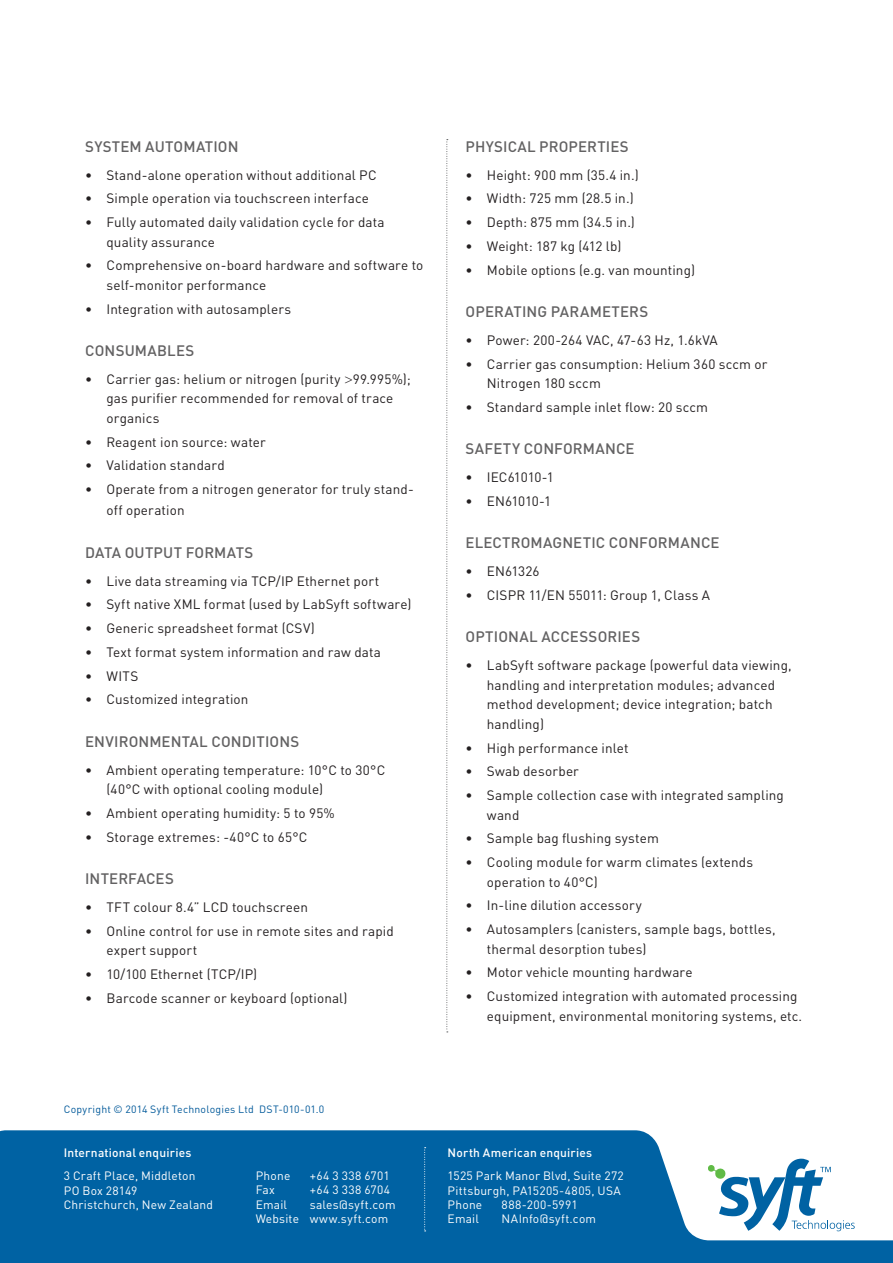
<style>
.page{position:relative;width:893px;height:1263px;background:#fff}
.page>*{position:absolute;margin:0;border:0;box-sizing:border-box;transform-origin:0 0}
.t1{font:500 15px "DIN";letter-spacing:.02em;color:#636263}
.t2{font:500 15px "DIN";letter-spacing:.11em;color:#636263}
.t3{font:13.5px/19.5px "DIN";letter-spacing:.01em;color:#231f20}
.t4{font:13.5px "DIN";letter-spacing:-.015em;color:#231f20}
.t5{font:12px/14.4px "DIN";letter-spacing:.015em;color:#fff}
.t6{font:500 12px "DIN";letter-spacing:.015em;color:#fff}
.t7{font:12px "DIN";letter-spacing:.035em;color:#fff}
.t8{font:12px "DIN";letter-spacing:.04em;color:#fff}
.t9{font:10.5px "DIN";letter-spacing:.02em;color:#00599a}
.s1{font-family:"Avenir";font-weight:300}
</style>
<div class="page">
<svg style="left:0;top:1130px;width:893px;height:133px;background:#2176af"></svg>
<svg style="left:708px;top:1159px;width:147px;height:72px"></svg>
<svg style="left:424px;top:1147px;width:2px;height:84px"></svg>
<svg style="left:446px;top:139px;width:2px;height:893px"></svg>
<p class="t1" style="left:85px;top:137px;width:155px">SYSTEM AUTOMATION</p>
<p class="t3" style="left:85px;top:165px;width:293px">• Stand-alone operation without additional PC</p>
<p class="t3" style="left:85px;top:189px;width:285px">• Simple operation via touchscreen interface</p>
<p class="t3" style="left:106px;top:212px;width:280px;text-indent:-21px">• Fully automated daily validation cycle for data quality assurance</p>
<p class="t3" style="left:106px;top:256px;width:318px;text-indent:-21px">• Comprehensive on-board hardware and software to self-monitor performance</p>
<p class="t3" style="left:85px;top:299px;width:207px">• Integration with autosamplers</p>
<p class="t1" style="left:85px;top:341px;width:111px">CONSUMABLES</p>
<p class="t3" style="left:106px;top:369px;width:306px;text-indent:-21px">• Carrier gas: helium or nitrogen (purity <span class="s1">&gt;</span>99.995%); gas purifier recommended for removal of trace organics</p>
<p class="t3" style="left:85px;top:432px;width:182px">• Reagent ion source: water</p>
<p class="t3" style="left:85px;top:456px;width:141px">• Validation standard</p>
<p class="t3" style="left:106px;top:479px;width:309px;line-height:21px;text-indent:-21px">• Operate from a nitrogen generator for truly stand&shy;off operation</p>
<p class="t1" style="left:85px;top:542px;width:170px">DATA OUTPUT FORMATS</p>
<p class="t3" style="left:85px;top:571px;width:296px">• Live data streaming via TCP/IP Ethernet port</p>
<p class="t3" style="left:85px;top:594px;width:328px">• Syft native XML format (used by LabSyft software)</p>
<p class="t3" style="left:85px;top:618px;width:231px">• Generic spreadsheet format (CSV)</p>
<p class="t3" style="left:85px;top:642px;width:297px">• Text format system information and raw data</p>
<p class="t3" style="left:85px;top:666px;width:55px">• WITS</p>
<p class="t3" style="left:85px;top:689px;width:165px">• Customized integration</p>
<p class="t1" style="left:85px;top:731px;width:216px">ENVIRONMENTAL CONDITIONS</p>
<p class="t3" style="left:106px;top:760px;width:280px;text-indent:-21px">• Ambient operating temperature: 10°C to 30°C (40°C with optional cooling module)</p>
<p class="t3" style="left:85px;top:803px;width:251px">• Ambient operating humidity: 5 to 95%</p>
<p class="t3" style="left:85px;top:827px;width:224px">• Storage extremes: -40°C to 65°C</p>
<p class="t1" style="left:85px;top:869px;width:90px">I NTERFACES</p>
<p class="t3" style="left:85px;top:897px;width:224px">• TFT colour 8.4” LCD touchscreen</p>
<p class="t3" style="left:106px;top:921px;width:289px;text-indent:-21px">• Online control for use in remote sites and rapid expert support</p>
<p class="t3" style="left:85px;top:964px;width:174px">• 10/100 Ethernet (TCP/IP)</p>
<p class="t3" style="left:85px;top:988px;width:264px">• Barcode scanner or keyboard (optional)</p>
<p class="t1" style="left:466px;top:137px;width:165px">PHYSICAL PROPERTIES</p>
<p class="t3" style="left:466px;top:165px;width:175px">• Height: 900 mm (35.4 in.)</p>
<p class="t3" style="left:466px;top:189px;width:170px">• Width: 725 mm (28.5 in.)</p>
<p class="t3" style="left:466px;top:212px;width:171px">• Depth: 875 mm (34.5 in.)</p>
<p class="t3" style="left:466px;top:236px;width:157px">• Weight: 187 kg (412 lb)</p>
<p class="t3" style="left:466px;top:260px;width:231px">• Mobile options (e.g. van mounting)</p>
<p class="t1" style="left:466px;top:302px;width:184px">OPERATING PARAMETERS</p>
<p class="t3" style="left:466px;top:330px;width:254px">• Power: 200-264 VAC, 47-63 Hz, 1.6kVA</p>
<p class="t3" style="left:487px;top:354px;width:282px;text-indent:-21px">• Carrier gas consumption: Helium 360 sccm or<br>Nitrogen 180 sccm</p>
<p class="t3" style="left:466px;top:397px;width:244px">• Standard sample inlet flow: 20 sccm</p>
<p class="t1" style="left:466px;top:439px;width:171px">SAFETY CONFORMANCE</p>
<p class="t3" style="left:466px;top:467px;width:90px">• IEC61010-1</p>
<p class="t4" style="left:466px;top:493px;width:87px">• EN61010-1</p>
<p class="t2" style="left:466px;top:533px;width:255px">ELECTROMAGNETIC CONFORMANCE</p>
<p class="t3" style="left:466px;top:561px;width:75px">• EN61326</p>
<p class="t3" style="left:466px;top:585px;width:246px">• CISPR 11/EN 55011: Group 1, Class A</p>
<p class="t1" style="left:466px;top:627px;width:176px">OPTIONAL ACCESSORIES</p>
<p class="t3" style="left:487px;top:655px;width:306px;text-indent:-21px">• LabSyft software package (powerful data viewing, handling and interpretation modules; advanced method development; device integration; batch handling)</p>
<p class="t3" style="left:466px;top:738px;width:164px">• High performance inlet</p>
<p class="t3" style="left:466px;top:761px;width:115px">• Swab desorber</p>
<p class="t3" style="left:487px;top:785px;width:299px;text-indent:-21px">• Sample collection case with integrated sampling wand</p>
<p class="t3" style="left:466px;top:828px;width:195px">• Sample bag flushing system</p>
<p class="t3" style="left:487px;top:852px;width:268px;text-indent:-21px">• Cooling module for warm climates (extends operation to 40°C)</p>
<p class="t3" style="left:466px;top:895px;width:178px">• In-line dilution accessory</p>
<p class="t3" style="left:487px;top:919px;width:290px;text-indent:-21px">• Autosamplers (canisters, sample bags, bottles, thermal desorption tubes)</p>
<p class="t3" style="left:466px;top:962px;width:229px">• Motor vehicle mounting hardware</p>
<p class="t3" style="left:487px;top:986px;width:317px;text-indent:-21px">• Customized integration with automated processing equipment, environmental monitoring systems, etc.</p>
<p class="t9" style="left:64px;top:1102px;width:262px">Copyright © 2014 Syft Technologies Ltd DST-010-01.0</p>
<p class="t6" style="left:64px;top:1145px;width:129px">I NTERNATIONAL ENQUIRIES</p>
<p class="t5" style="left:64px;top:1168px;width:151px">3 Craft Place, Middleton<br>PO Box 28149<br>Christchurch, New Zealand</p>
<p class="t5" style="left:256px;top:1168px;width:36px">Phone</p>
<p class="t5" style="left:310px;top:1168px;width:81px">+64 3 338 6701</p>
<p class="t5" style="left:256px;top:1183px;width:21px">Fax</p>
<p class="t8" style="left:310px;top:1182px;width:82px">+64 3 338 6704</p>
<p class="t5" style="left:256px;top:1197px;width:33px">Email</p>
<p class="t5" style="left:256px;top:1197px;width:141px;text-indent:54px">sales@syft.com<br>Website www.syft.com</p>
<p class="t6" style="left:448px;top:1145px;width:146px">NORTH AMERICAN ENQUIRIES</p>
<p class="t5" style="left:448px;top:1168px;width:178px">1525 Park Manor Blvd, Suite 272<br>Pittsburgh, PA15205-4805, USA<br>Phone</p>
<p class="t7" style="left:502px;top:1197px;width:78px">888-200-5991</p>
<p class="t5" style="left:448px;top:1211px;width:33px">Email</p>
<p class="t5" style="left:502px;top:1211px;width:96px">NAInfo@syft.com</p>
</div>
